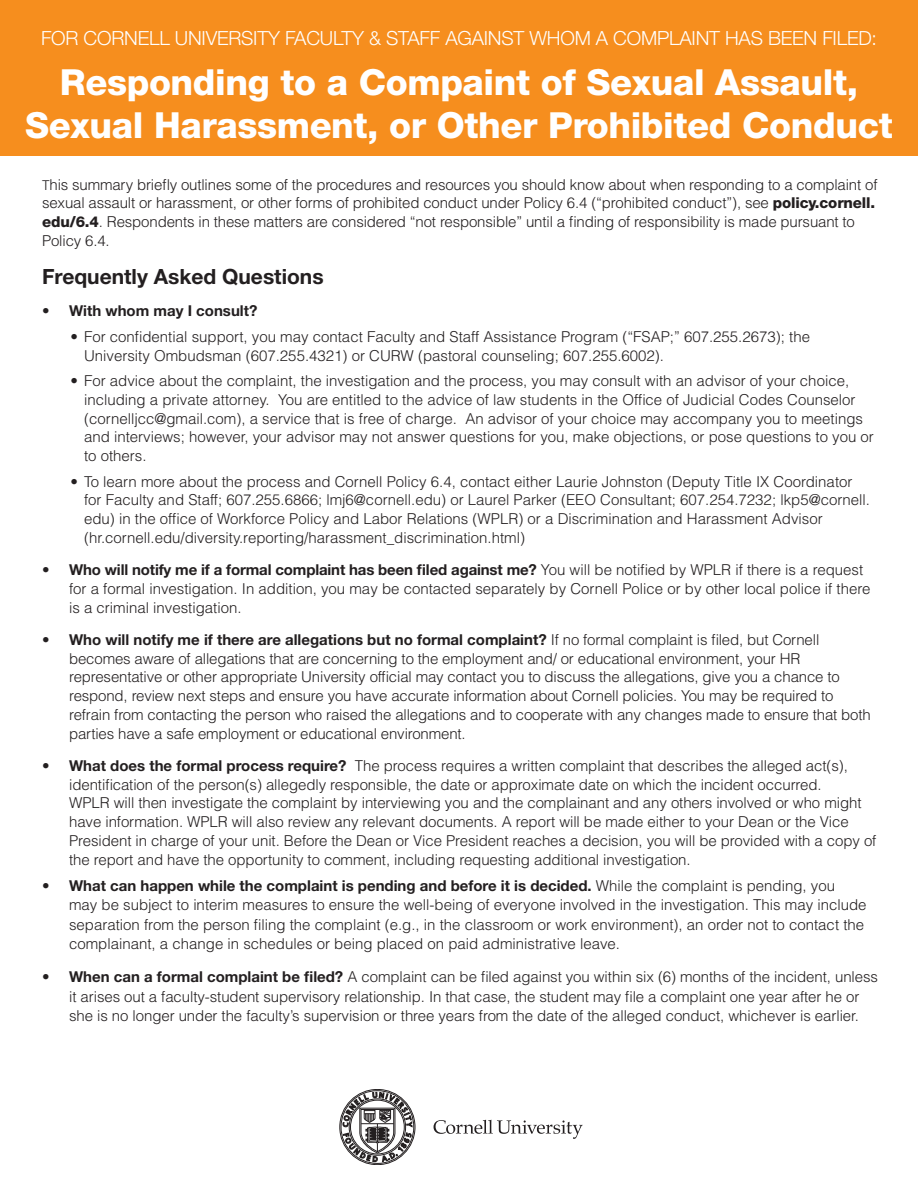
<style>
.page{position:relative;width:918px;height:1188px;background:#fff}
.page>*{position:absolute;margin:0;border:0;box-sizing:border-box;transform-origin:0 0}
.t1{font:800 36px/43.2px "Helvetica Neue LT Std";letter-spacing:-.01em;color:#fff;text-align:center}
.t2{font:700 21px "Helvetica Neue LT Pro";color:#231f20}
.t3{font:300 19.5px "Helvetica Neue LT Std";letter-spacing:-.01em;color:#fff}
.t4{font:300 15px/18.8px "Helvetica LT Std";letter-spacing:-.005em;color:#231f20}
.t5{font:700 15px "Helvetica Neue LT Pro";color:#231f20}
.s1{font-size:13.5px}
.s2{font-family:"Helvetica Neue LT Std";font-weight:800}
.s3{font-family:"Helvetica Neue LT Pro";font-weight:700}
</style>
<div class="page">
<div style="left:0;top:0;width:918px;height:156px;background:#f68e1e"></div>
<svg style="left:340px;top:1089px;width:75px;height:76px"></svg>
<svg style="left:434px;top:1120px;width:149px;height:19px"></svg>
<p class="t3" style="left:41px;top:26px;width:837px">FOR CORNELL UNIVERSITY FACULTY &amp; STAFF AGAINST WHOM A COMPLAINT HAS BEEN FILED:</p>
<p class="t1" style="left:25px;top:61px;width:869px">Responding to a Compaint of Sexual Assault,<br>Sexual Harassment, or Other Prohibited Conduct</p>
<p class="t4" style="left:42px;top:175px;width:837px"><span class="s1">T</span>his summary briefly outlines some of the procedures and resources you should know about when responding to a complaint of sexual assault or harassment, or other forms of prohibited conduct under Policy 6.4 (“prohibited conduct”), see <span class="s2">policy.cornell. edu/6.4</span>. Respondents in these matters are considered “not responsible” until a finding of responsibility is made pursuant to Policy 6.4.</p>
<p class="t2" style="left:42px;top:263px;width:283px">Frequently Asked Questions</p>
<p class="t5" style="left:42px;top:302px;width:217px">• With whom may I consult?</p>
<p class="t4" style="left:84px;top:327px;width:727px;text-indent:-14px">• For confidential support, you may contact Faculty and Staff Assistance Program (“FSAP;” 607.255.2673); the<br>University Ombudsman (607.255.4321) or CURW (pastoral counseling; 607.255.6002).</p>
<p class="t4" style="left:84px;top:371px;width:791px;text-indent:-14px">• For advice about the complaint, the investigation and the process, you may consult with an advisor of your choice, including a private attorney. You are entitled to the advice of law students in the Office of Judicial Codes Counselor (cornelljcc@gmail.com), a service that is free of charge. An advisor of your choice may accompany you to meetings and interviews; however, your advisor may not answer questions for you, make objections, or pose questions to you or to others.</p>
<p class="t4" style="left:84px;top:472px;width:788px;text-indent:-14px">• To learn more about the process and Cornell Policy 6.4, contact either Laurie Johnston (Deputy Title IX Coordinator for Faculty and Staff; 607.255.6866; lmj6@cornell.edu) or Laurel Parker (EEO Consultant; 607.254.7232; lkp5@cornell. edu) in the office of Workforce Policy and Labor Relations (WPLR) or a Discrimination and Harassment Advisor (hr.cornell.edu/diversity.reporting/harassment_discrimination.html)</p>
<p class="t4" style="left:69px;top:560px;width:803px;text-indent:-27px"><span class="s3">• Who will notify me if a formal complaint has been filed against me?</span> You will be notified by WPLR if there is a request for a formal investigation. In addition, you may be contacted separately by Cornell Police or by other local police if there is a criminal investigation.</p>
<p class="t4" style="left:69px;top:630px;width:803px;text-indent:-27px"><span class="s3">• Who will notify me if there are allegations but no formal complaint?</span> If no formal complaint is filed, but Cornell becomes aware of allegations that are concerning to the employment and/ or educational environment, your HR representative or other appropriate University official may contact you to discuss the allegations, give you a chance to respond, review next steps and ensure you have accurate information about Cornell policies. You may be required to refrain from contacting the person who raised the allegations and to cooperate with any changes made to ensure that both parties have a safe employment or educational environment.</p>
<p class="t4" style="left:69px;top:756px;width:809px;text-indent:-27px"><span class="s3">• What does the formal process require?</span> The process requires a written complaint that describes the alleged act(s), identification of the person(s) allegedly responsible, the date or approximate date on which the incident occurred.<br>WPLR will then investigate the complaint by interviewing you and the complainant and any others involved or who might have information. WPLR will also review any relevant documents. A report will be made either to your Dean or the Vice President in charge of your unit. Before the Dean or Vice President reaches a decision, you will be provided with a copy of the report and have the opportunity to comment, including requesting additional investigation.</p>
<p class="t4" style="left:69px;top:876px;width:799px;line-height:19.5px;text-indent:-27px"><span class="s3">• What can happen while the complaint is pending and before it is decided.</span> While the complaint is pending, you may be subject to interim measures to ensure the well-being of everyone involved in the investigation. This may include separation from the person filing the complaint (e.g., in the classroom or work environment), an order not to contact the complainant, a change in schedules or being placed on paid administrative leave.</p>
<p class="t4" style="left:42px;top:967px;width:837px;line-height:19.5px;text-align:center"><span class="s3">• When can a formal complaint be filed?</span> A complaint can be filed against you within six (6) months of the incident, unless it arises out a faculty-student supervisory relationship. In that case, the student may file a complaint one year after he or<br>she is no longer under the faculty’s supervision or three years from the date of the alleged conduct, whichever is earlier.</p>
</div>
